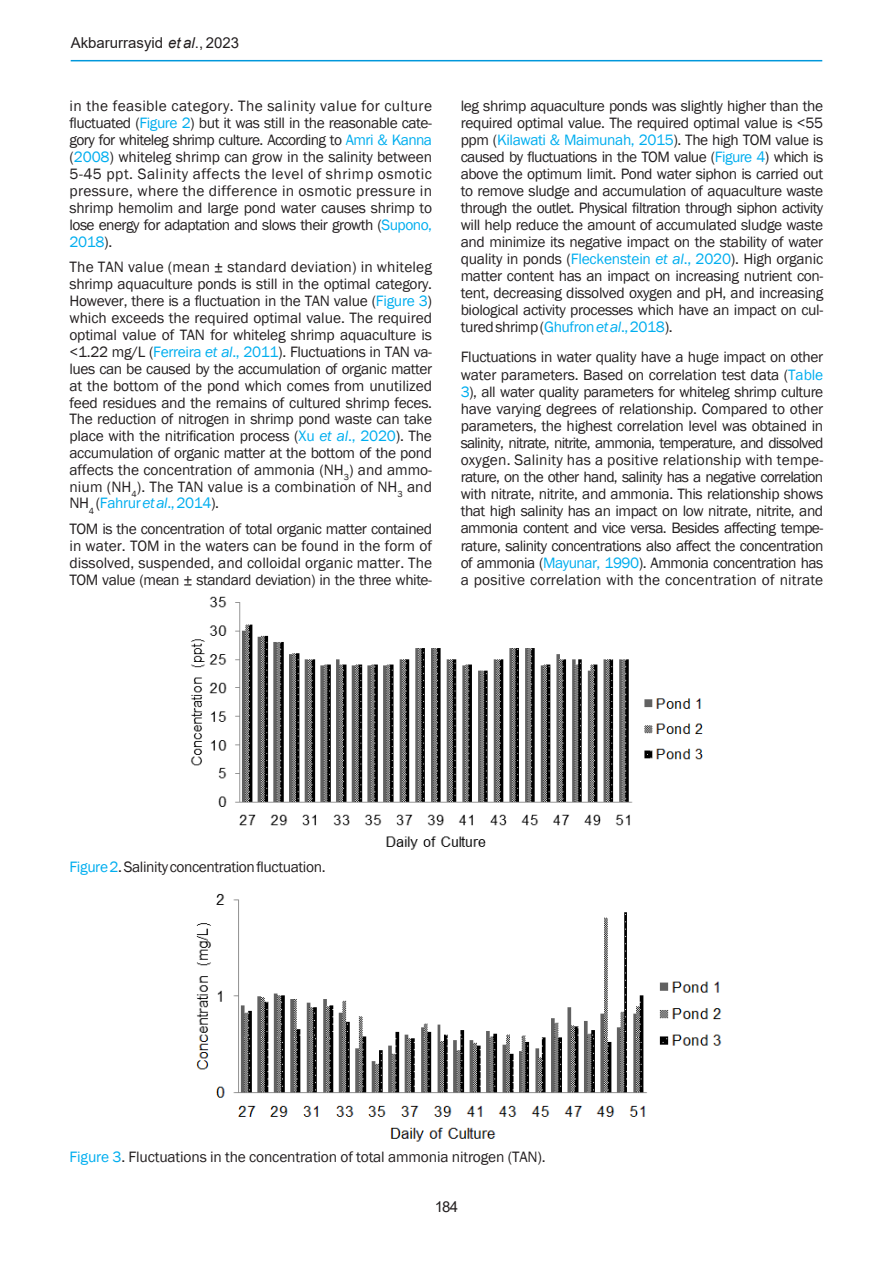
<style>
.page{position:relative;width:893px;height:1263px;background:#fff}
.page>*{position:absolute;margin:0;border:0;box-sizing:border-box;transform-origin:0 0}
.Isi{font:15.45px/17px "Franklin Gothic";letter-spacing:-.025em;color:#231f20;text-align:justify}
.Isi-2{font:15.45px/17px "Franklin Gothic";letter-spacing:.025em;color:#231f20}
.Isi-3{font:15.45px "Franklin Gothic";letter-spacing:.01em;color:#231f20}
.Isi-4{font:15.45px "Franklin Gothic";letter-spacing:-.05em;color:#231f20}
.Isi-5{font:15.45px "Franklin Gothic";letter-spacing:-.025em;color:#00aeef}
.t1{font:15px "Arial";color:#231f20}
.s1{font-style:italic}
.s2{color:#00aeef}
.s3{font-style:italic;color:#00aeef}
.s4{color:#231f20}
</style>
<div class="page">
<img style="left:191px;top:596px;width:512px;height:254px">
<img style="left:196px;top:894px;width:526px;height:248px">
<hr style="left:71px;top:60px;width:751px;height:1px;background:#0097db">
<p class="t1" style="left:71px;top:33px;width:170px">Akbarurrasyid <span class="s1">et al</span>., 2023</p>
<p class="Isi-2" style="left:70px;top:98px;width:364px">in the feasible category. The salinity value for culture fluctuated (<span class="s2">Figure 2</span>) but it was still in the reasonable cate-</p>
<p class="Isi" style="left:70px;top:132px;width:364px">gory for whiteleg shrimp culture. According to <span class="s2">Amri &amp; Kanna </span>(<span class="s2">2008</span>) whiteleg shrimp can grow in the salinity between 5-45 ppt. Salinity affects the level of shrimp osmotic pressure, where the difference in osmotic pressure in</p>
<p class="Isi" style="left:70px;top:200px;width:364px">shrimp hemolim and large pond water causes shrimp to lose energy for adaptation and slows their growth (<span class="s2">Supono, 2018</span>).</p>
<p class="Isi" style="left:70px;top:259px;width:364px">The TAN value (mean ± standard deviation) in whiteleg shrimp aquaculture ponds is still in the optimal category.<br>However, there is a fluctuation in the TAN value (<span class="s2">Figure 3</span>) which exceeds the required optimal value. The required optimal value of TAN for whiteleg shrimp aquaculture is &lt;1.22 mg/L (<span class="s2">Ferreira</span> <span class="s3">et al</span><span class="s2">., 2011</span>). Fluctuations in TAN va&shy;lues can be caused by the accumulation of organic matter at the bottom of the pond which comes from unutilized feed residues and the remains of cultured shrimp feces.<br>The reduction of nitrogen in shrimp pond waste can take place with the nitrification process (<span class="s2">Xu</span> <span class="s3">et al</span><span class="s2">., 2020</span>). The accumulation of organic matter at the bottom of the pond affects the concentration of ammonia (NH<sub>3</sub>) and ammo&shy;nium (NH<sub>4</sub>). The TAN value is a combination of NH<sub>3</sub> and</p>
<p class="Isi-5" style="left:70px;top:494px;width:151px"><span class="s4">NH</span><sub>4</sub> <span class="s4">(</span>Fahrur <span class="s1">et al</span>., 2014<span class="s4">).</span></p>
<p class="Isi" style="left:70px;top:521px;width:364px">TOM is the concentration of total organic matter contained in water. TOM in the waters can be found in the form of dissolved, suspended, and colloidal organic matter. The</p>
<p class="Isi" style="left:70px;top:571px;width:364px">TOM value (mean ± standard deviation) in the three white-</p>
<p class="Isi" style="left:461px;top:98px;width:364px">leg shrimp aquaculture ponds was slightly higher than the required optimal value. The required optimal value is &lt;55 ppm (<span class="s2">Kilawati &amp; Maimunah, 2015</span>). The high TOM value is caused by fluctuations in the TOM value (<span class="s2">Figure 4</span>) which is above the optimum limit. Pond water siphon is carried out to remove sludge and accumulation of aquaculture waste through the outlet. Physical filtration through siphon activity will help reduce the amount of accumulated sludge waste and minimize its negative impact on the stability of water quality in ponds (<span class="s2">Fleckenstein</span> <span class="s3">et al</span><span class="s2">., 2020</span>). High organic matter content has an impact on increasing nutrient con&shy;tent, decreasing dissolved oxygen and pH, and increasing biological activity processes which have an impact on cul&shy;tured shrimp (<span class="s2">Ghufron</span> <span class="s3">et al</span><span class="s2">., 2018</span>).</p>
<p class="Isi" style="left:461px;top:349px;width:364px">Fluctuations in water quality have a huge impact on other water parameters. Based on correlation test data (<span class="s2">Table 3</span>), all water quality parameters for whiteleg shrimp culture have varying degrees of relationship. Compared to other parameters, the highest correlation level was obtained in</p>
<p class="Isi-4" style="left:461px;top:433px;width:364px">salinity, nitrate, nitrite, ammonia, temperature, and dissolved</p>
<p class="Isi-3" style="left:461px;top:450px;width:364px">oxygen. Salinity has a positive relationship with tempe-</p>
<p class="Isi" style="left:461px;top:469px;width:364px">rature, on the other hand, salinity has a negative correlation with nitrate, nitrite, and ammonia. This relationship shows</p>
<p class="Isi" style="left:461px;top:503px;width:364px">that high salinity has an impact on low nitrate, nitrite, and</p>
<p class="Isi" style="left:461px;top:520px;width:364px">ammonia content and vice versa. Besides affecting tempe&shy;rature, salinity concentrations also affect the concentration of ammonia (<span class="s2">Mayunar, 1990</span>). Ammonia concentration has</p>
<p class="Isi-3" style="left:461px;top:570px;width:364px">a positive correlation with the concentration of nitrate</p>
<p class="Isi" style="left:70px;top:859px;width:258px"><span class="s2">Figure 2</span>. Salinity concentration fluctuation.</p>
<p class="Isi" style="left:70px;top:1148px;width:478px"><span class="s2">Figure 3</span>. Fluctuations in the concentration of total ammonia nitrogen (TAN).</p>
<p class="t1" style="left:435px;top:1197px;width:25px">184</p>
</div>
